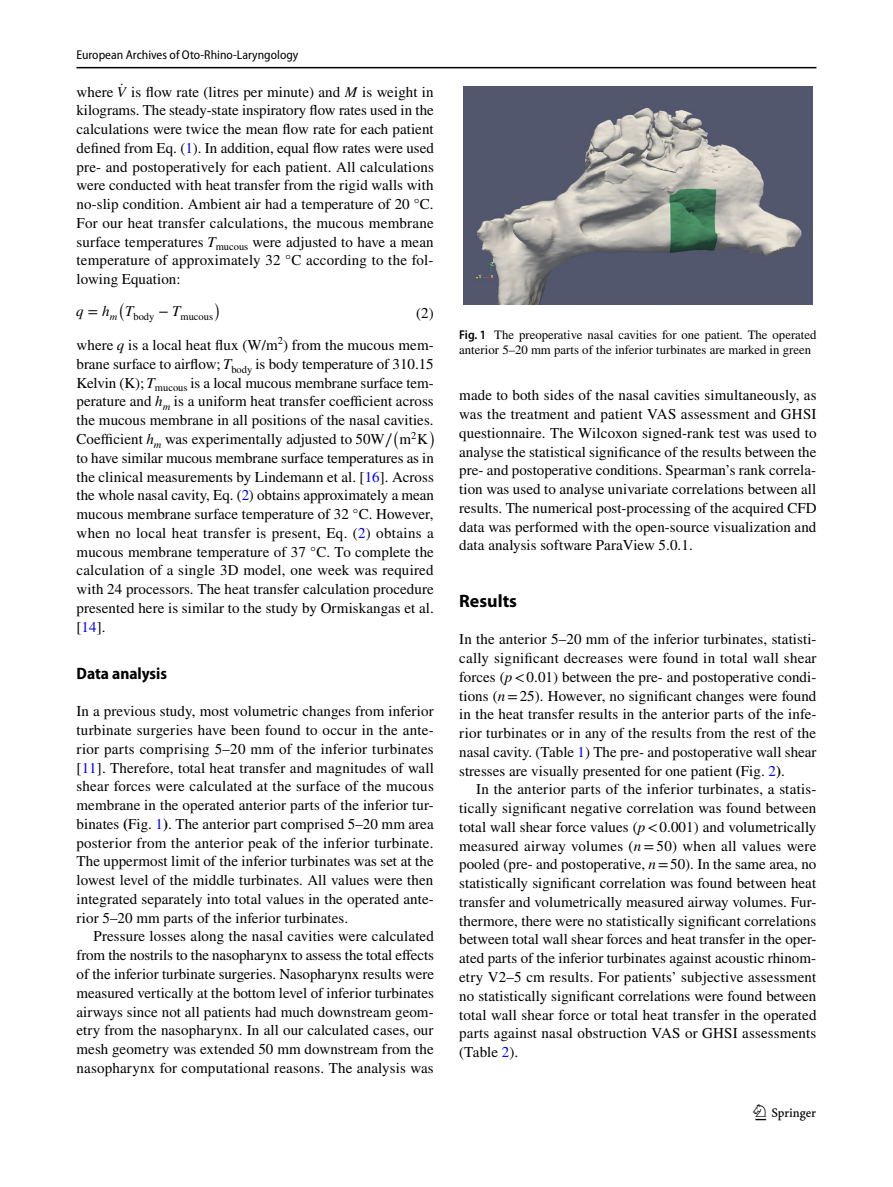
<style>
.page{position:relative;width:893px;height:1187px;background:#fff}
.page>*{position:absolute;margin:0;border:0;box-sizing:border-box;transform-origin:0 0}
.t1{font:22.5px "Springnew Regular 3";color:#000}
.t2{font:700 18px "Myriad Pro";color:#000}
.t3{font:700 semi-condensed 16.5px "Myriad Pro";color:#000}
.t4{font:15px/18.8px "STIX";letter-spacing:.005em;color:#000;text-align:justify}
.t5{font:15px "STIX General Italic 5";color:#000}
.t6{font:15px "STIX Math Regular 2";color:#000}
.t7{font:15px "STIX Math Extensions";color:#000}
.t8{font:15px "STIX Math Extensions Regular 2";color:#000}
.t9{font:12.75px/15px "STIX";color:#000}
.t10{font:semi-condensed 12.75px "Myriad Pro";color:#000}
.t11{font:10.5px "STIX General Regular 4";color:#000}
.s1{font-family:"STIX General Italic 6"}
.s2{font-family:"STIX General Italic 7"}
.s3{color:#00f}
.s4{font-family:"STIX General Italic 8"}
.s5{font-family:"STIX Math Regular 3"}
.s6{font-family:"STIX General Italic 9"}
.s7{font-family:"STIX General Italic 10"}
.s8{font-family:"STIX General Italic 2"}
.s9{font-family:"STIX General Italic 3"}
.s10{font-family:"STIX General Italic 4"}
.s11{font-family:"STIX General Regular 3"}
.s12{font-family:"STIX Math Regular 2"}
.s13{font-weight:700}
.s14{font-family:"Myriad Pro";font-weight:600;font-stretch:semi-condensed}
.s15{font-style:italic}
</style>
<div class="page">
<hr style="left:77px;top:67px;width:739px;height:1px;background:#000">
<div style="left:459px;top:87px;width:357px;height:217px;background:linear-gradient(to bottom,#fff,#fff)"></div>
<img style="left:463px;top:87px;width:349px;height:217px">
<p class="t10" style="left:77px;top:48px;width:223px">European Archives of Oto-Rhino-Laryngology</p>
<p class="t4" style="left:77px;top:83px;width:359px">where <span class="s1">V</span><sup>̇</sup> is flow rate (litres per minute) and <span class="s2">M</span> is weight in kilograms. The steady-state inspiratory flow rates used in the calculations were twice the mean flow rate for each patient defined from Eq. (<span class="s3">1</span>). In addition, equal flow rates were used pre- and postoperatively for each patient. All calculations were conducted with heat transfer from the rigid walls with no-slip condition. Ambient air had a temperature of 20 °C.<br>For our heat transfer calculations, the mucous membrane surface temperatures <span class="s4">T</span><sub>mucous</sub> were adjusted to have a mean temperature of approximately 32 °C according to the fol&shy;lowing Equation:</p>
<p class="t8" style="left:118px;top:290px;width:9px">(</p>
<p class="t11" style="left:125px;top:312px;width:90px"><sup>T</sup>body <sup>−</sup> <sup>T</sup>mucous</p>
<p class="t8" style="left:214px;top:290px;width:9px">)</p>
<p class="t5" style="left:76px;top:306px;width:43px">q<span class="s5">=</span>h<sub>m</sub></p>
<p class="t4" style="left:416px;top:305px;width:19px">(2)</p>
<p class="t4" style="left:77px;top:337px;width:359px">where <span class="s6">q</span> is a local heat flux (W/m<sup>2</sup>) from the mucous mem&shy;brane surface to airflow; <span class="s7">T</span><sub>body</sub> is body temperature of 310.15<br>Kelvin (K); <span class="s8">T</span><sub>mucous</sub> is a local mucous membrane surface tem&shy;perature and <span class="s9">h</span><sub>m</sub> is a uniform heat transfer coefficient across the mucous membrane in all positions of the nasal cavities.<br>Coefficient <span class="s10">h</span><sub>m</sub> was experimentally adjusted to <span class="s11">50</span><span class="s12">W∕</span></p>
<p class="t7" style="left:393px;top:418px;width:9px">(</p>
<p class="t6" style="left:400px;top:434px;width:30px">m<sup>2</sup>K</p>
<p class="t7" style="left:429px;top:418px;width:9px">)</p>
<p class="t4" style="left:77px;top:449px;width:359px">to have similar mucous membrane surface temperatures as in the clinical measurements by Lindemann et al. [<span class="s3">16</span>]. Across the whole nasal cavity, Eq. (<span class="s3">2</span>) obtains approximately a mean mucous membrane surface temperature of 32 °C. However, when no local heat transfer is present, Eq. (<span class="s3">2</span>) obtains a mucous membrane temperature of 37 °C. To complete the calculation of a single 3D model, one week was required with 24 processors. The heat transfer calculation procedure presented here is similar to the study by Ormiskangas et al. [<span class="s3">14</span>].</p>
<p class="t3" style="left:77px;top:664px;width:92px">Data analysis</p>
<p class="t4" style="left:77px;top:703px;width:359px">In a previous study, most volumetric changes from inferior turbinate surgeries have been found to occur in the ante&shy;rior parts comprising 5–20 mm of the inferior turbinates [<span class="s3">11</span>]. Therefore, total heat transfer and magnitudes of wall shear forces were calculated at the surface of the mucous membrane in the operated anterior parts of the inferior tur&shy;binates <span class="s13">(</span>Fig. <span class="s3">1</span><span class="s13">)</span>. The anterior part comprised 5–20 mm area posterior from the anterior peak of the inferior turbinate.<br>The uppermost limit of the inferior turbinates was set at the lowest level of the middle turbinates. All values were then integrated separately into total values in the operated ante&shy;rior 5–20 mm parts of the inferior turbinates.</p>
<p class="t4" style="left:77px;top:928px;width:359px;text-indent:17px">Pressure losses along the nasal cavities were calculated from the nostrils to the nasopharynx to assess the total effects of the inferior turbinate surgeries. Nasopharynx results were measured vertically at the bottom level of inferior turbinates airways since not all patients had much downstream geom&shy;etry from the nasopharynx. In all our calculated cases, our mesh geometry was extended 50 mm downstream from the nasopharynx for computational reasons. The analysis was</p>
<p class="t9" style="left:459px;top:328px;width:359px"><span class="s14">Fig. 1</span> The preoperative nasal cavities for one patient. The operated anterior 5–20 mm parts of the inferior turbinates are marked in green</p>
<p class="t4" style="left:459px;top:387px;width:359px">made to both sides of the nasal cavities simultaneously, as was the treatment and patient VAS assessment and GHSI questionnaire. The Wilcoxon signed-rank test was used to analyse the statistical significance of the results between the pre- and postoperative conditions. Spearman’s rank correla&shy;tion was used to analyse univariate correlations between all results. The numerical post-processing of the acquired CFD data was performed with the open-source visualization and data analysis software ParaView 5.0.1.</p>
<p class="t2" style="left:459px;top:589px;width:59px">Results</p>
<p class="t4" style="left:459px;top:631px;width:359px">In the anterior 5–20 mm of the inferior turbinates, statisti&shy;cally significant decreases were found in total wall shear forces (<span class="s15">p</span>&lt;0.01) between the pre- and postoperative condi&shy;tions (<span class="s15">n</span>=25). However, no significant changes were found in the heat transfer results in the anterior parts of the infe&shy;rior turbinates or in any of the results from the rest of the nasal cavity. (Table <span class="s3">1</span>) The pre- and postoperative wall shear stresses are visually presented for one patient <span class="s13">(</span>Fig. <span class="s3">2</span><span class="s13">)</span>.</p>
<p class="t4" style="left:459px;top:781px;width:359px;text-indent:17px">In the anterior parts of the inferior turbinates, a statis&shy;tically significant negative correlation was found between total wall shear force values (<span class="s15">p</span>&lt;0.001) and volumetrically measured airway volumes (<span class="s15">n</span>=50) when all values were pooled (pre- and postoperative, <span class="s15">n</span>=50). In the same area, no statistically significant correlation was found between heat transfer and volumetrically measured airway volumes. Fur&shy;thermore, there were no statistically significant correlations between total wall shear forces and heat transfer in the oper&shy;ated parts of the inferior turbinates against acoustic rhinom&shy;etry V2–5 cm results. For patients’ subjective assessment no statistically significant correlations were found between total wall shear force or total heat transfer in the operated parts against nasal obstruction VAS or GHSI assessments (Table <span class="s3">2</span>).</p>
<h1 class="t1" style="left:755px;top:1104px;width:62px">1 3</h1>
</div>
